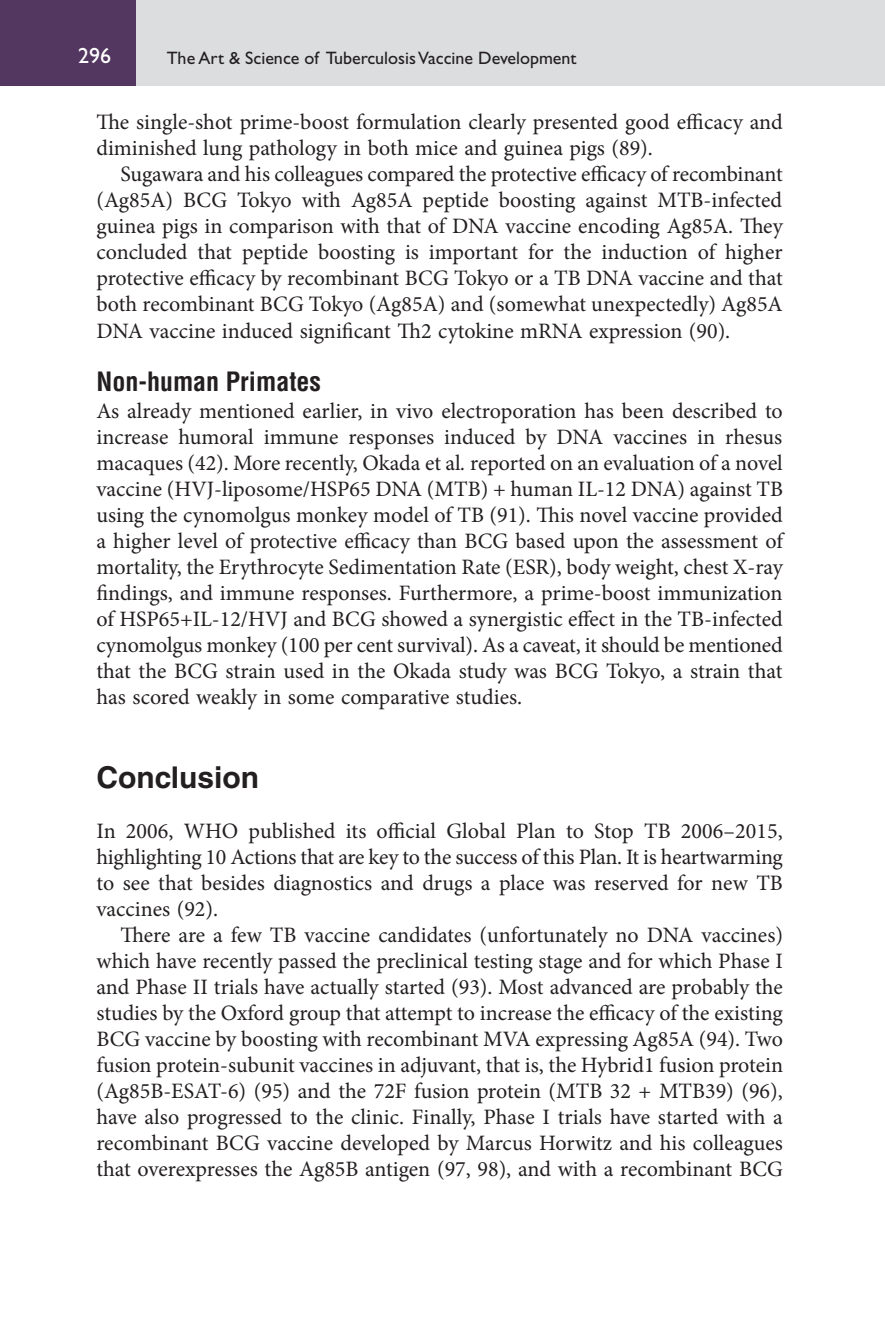
<style>
.page{position:relative;width:885px;height:1327px;background:#fff}
.page>*{position:absolute;margin:0;border:0;box-sizing:border-box;transform-origin:0 0}
.t1{font:700 30px "Helvetica LT Std";color:#231f20}
.t2{font:700 condensed 26px "Helvetica LT Std";color:#231f20}
.t3{font:22px/26px "Minion Pro";color:#231f20;text-align:justify}
.t4{font:22px "Gill Sans Std";color:#fff}
.t5{font:18px "Gill Sans Std";color:#231f20}
.s1{font-style:italic}
</style>
<div class="page">
<div style="left:135px;top:0;width:749px;height:86px;background:#dcdddf"></div>
<div style="left:0;top:0;width:136px;height:86px;background:#533761"></div>
<hr style="left:884px;top:0;width:1px;height:86px;background:#dcdddf">
<p class="t4" style="left:78px;top:48px;width:34px">296</p>
<p class="t5" style="left:167px;top:51px;width:411px">The Art &amp; Science of Tuberculosis Vaccine Development</p>
<p class="t3" style="left:96px;top:111px;width:687px">The single-shot prime-boost formulation clearly presented good efficacy and diminished lung pathology in both mice and guinea pigs (89).</p>
<p class="t3" style="left:96px;top:163px;width:687px;text-indent:24px">Sugawara and his colleagues compared the protective efficacy of recombinant (Ag85A) BCG Tokyo with Ag85A peptide boosting against MTB-infected guinea pigs in comparison with that of DNA vaccine encoding Ag85A. They concluded that peptide boosting is important for the induction of higher protective efficacy by recombinant BCG Tokyo or a TB DNA vaccine and that both recombinant BCG Tokyo (Ag85A) and (somewhat unexpectedly) Ag85A DNA vaccine induced significant Th2 cytokine mRNA expression (90).</p>
<p class="t2" style="left:96px;top:371px;width:226px">Non-human Primates</p>
<p class="t3" style="left:96px;top:399px;width:688px">As already mentioned earlier, in vivo electroporation has been described to increase humoral immune responses induced by DNA vaccines in rhesus macaques (42). More recently, Okada et al<span class="s1">.</span> reported on an evaluation of a novel vaccine (HVJ-liposome/HSP65 DNA (MTB) + human IL-12 DNA) against TB using the cynomolgus monkey model of TB (91). This novel vaccine provided a higher level of protective efficacy than BCG based upon the assessment of mortality, the Erythrocyte Sedimentation Rate (ESR), body weight, chest X-ray findings, and immune responses. Furthermore, a prime-boost immunization of HSP65+IL-12/HVJ and BCG showed a synergistic effect in the TB-infected cynomolgus monkey (100 per cent survival). As a caveat, it should be mentioned that the BCG strain used in the Okada study was BCG Tokyo, a strain that has scored weakly in some comparative studies.</p>
<h1 class="t1" style="left:96px;top:765px;width:164px">Conclusion</h1>
<p class="t3" style="left:96px;top:819px;width:688px">In 2006, WHO published its official Global Plan to Stop TB 2006–2015, highlighting 10 Actions that are key to the success of this Plan. It is heartwarming to see that besides diagnostics and drugs a place was reserved for new TB vaccines (92).</p>
<p class="t3" style="left:96px;top:923px;width:688px;text-indent:24px">There are a few TB vaccine candidates (unfortunately no DNA vaccines) which have recently passed the preclinical testing stage and for which Phase I and Phase II trials have actually started (93). Most advanced are probably the studies by the Oxford group that attempt to increase the efficacy of the existing BCG vaccine by boosting with recombinant MVA expressing Ag85A (94). Two fusion protein-subunit vaccines in adjuvant, that is, the Hybrid1 fusion protein (Ag85B-ESAT-6) (95) and the 72F fusion protein (MTB 32 + MTB39) (96), have also progressed to the clinic. Finally, Phase I trials have started with a recombinant BCG vaccine developed by Marcus Horwitz and his colleagues that overexpresses the Ag85B antigen (97, 98), and with a recombinant BCG</p>
</div>
